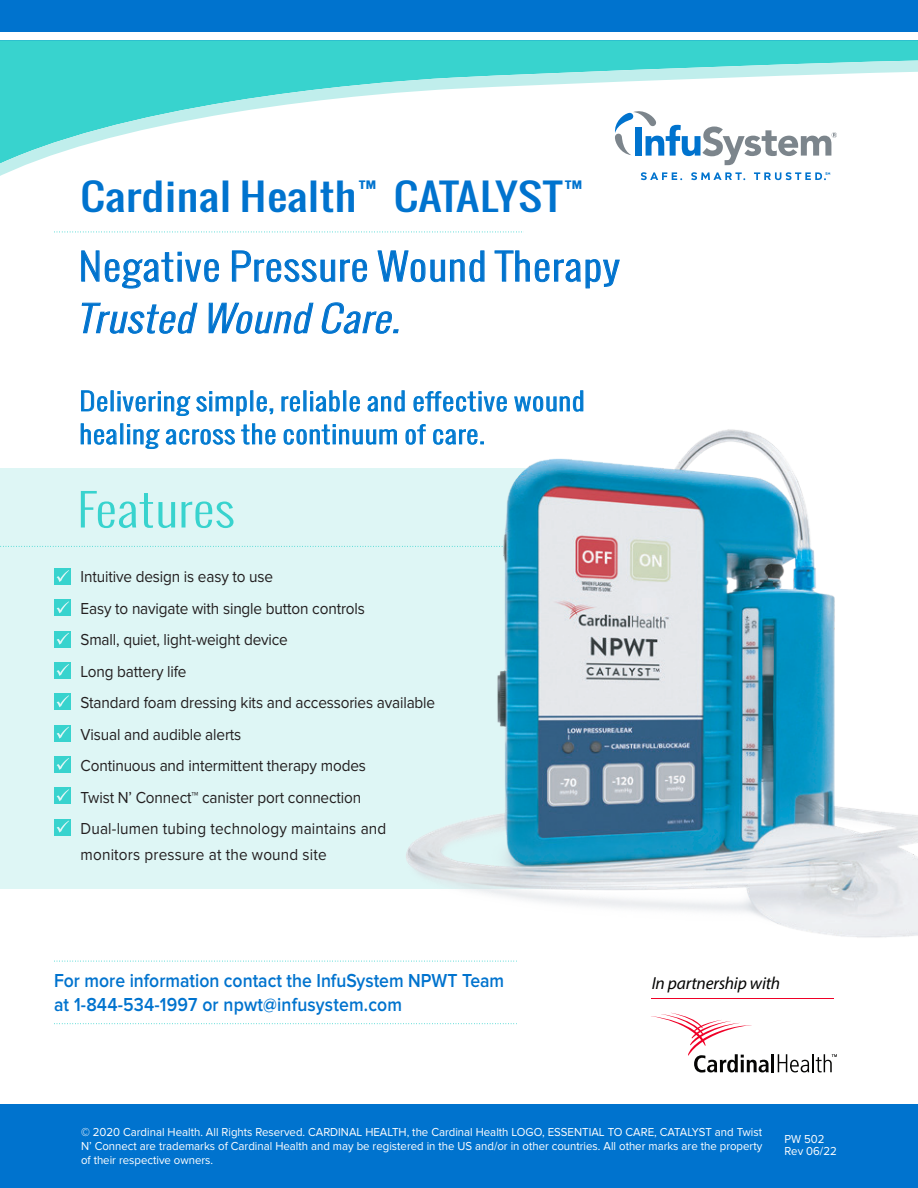
<style>
.page{position:relative;width:918px;height:1188px;background:#fff}
.page>*{position:absolute;margin:0;border:0;box-sizing:border-box;transform-origin:0 0}
.t1{font:300 43.5px "Oswald";color:#38d3ce;scale:1.25 1}
.t2{font:300 36px "Oswald";letter-spacing:.015em;color:#0073ce;scale:1.24 1}
.t3{font:36px "Oswald";letter-spacing:.015em;color:#0073ce;scale:1.24 1}
.t4{font:italic 300 35.25px "Oswald";color:#0073ce;scale:1.24 1}
.t5{font:300 24px/33px "Oswald";letter-spacing:.02em;color:#0073ce;scale:1.25 1}
.t6{font:600 19.5px/23.4px "Proxima Nova";color:#0073ce;scale:.9 1}
.t7{font:italic 17.4px "Myriad Pro";letter-spacing:-.015em;color:#050504}
.t8{font:16.5px/31.5px "Proxima Nova";letter-spacing:-.01em;color:#231f20;scale:.93 1}
.t9{font:16.5px "Proxima Nova";letter-spacing:.01em;color:#231f20;scale:.93 1}
.t10{font:12px/14.4px "Proxima Nova";color:#fff;scale:.95 1}
</style>
<div class="page">
<div style="left:0;top:468px;width:632px;height:421px;background:#def6f5"></div>
<div style="left:54px;top:568px;width:16px;height:17px;background:#38d3ce"></div>
<svg style="left:57px;top:570px;width:12px;height:12px"></svg>
<svg style="left:0;top:546px;width:380px;height:1px"></svg>
<div style="left:0;top:1104px;width:918px;height:84px;background:#0073ce"></div>
<div style="left:0;top:0;width:918px;height:49px;background:#0073ce"></div>
<div style="left:0;top:33px;width:918px;height:7px;background:#fff"></div>
<div style="left:0;top:40px;width:918px;height:20px;background:#38d3ce"></div>
<svg style="left:0;top:60px;width:918px;height:121px"></svg>
<svg style="left:81px;top:390px;width:26px;height:22px"></svg>
<svg style="left:118px;top:391px;width:72px;height:25px"></svg>
<svg style="left:196px;top:391px;width:51px;height:25px"></svg>
<svg style="left:257px;top:396px;width:16px;height:18px"></svg>
<svg style="left:282px;top:396px;width:18px;height:16px"></svg>
<svg style="left:310px;top:390px;width:30px;height:22px"></svg>
<div style="left:343px;top:391px;width:3px;height:20px;border:1px solid #007dd2"></div>
<svg style="left:350px;top:396px;width:10px;height:16px"></svg>
<svg style="left:368px;top:390px;width:37px;height:22px"></svg>
<svg style="left:414px;top:391px;width:93px;height:21px"></svg>
<svg style="left:514px;top:390px;width:69px;height:22px"></svg>
<svg style="left:81px;top:423px;width:36px;height:22px"></svg>
<svg style="left:127px;top:424px;width:33px;height:25px"></svg>
<svg style="left:166px;top:429px;width:69px;height:16px"></svg>
<svg style="left:241px;top:423px;width:34px;height:22px"></svg>
<svg style="left:284px;top:424px;width:96px;height:21px"></svg>
<div style="left:54px;top:600px;width:16px;height:16px;background:#38d3ce"></div>
<svg style="left:57px;top:601px;width:12px;height:12px"></svg>
<div style="left:54px;top:631px;width:16px;height:16px;background:#38d3ce"></div>
<svg style="left:57px;top:633px;width:12px;height:12px"></svg>
<div style="left:54px;top:662px;width:16px;height:17px;background:#38d3ce"></div>
<svg style="left:57px;top:664px;width:12px;height:12px"></svg>
<div style="left:54px;top:694px;width:16px;height:16px;background:#38d3ce"></div>
<svg style="left:57px;top:695px;width:12px;height:12px"></svg>
<div style="left:54px;top:725px;width:16px;height:16px;background:#38d3ce"></div>
<svg style="left:57px;top:727px;width:12px;height:12px"></svg>
<div style="left:54px;top:756px;width:16px;height:16px;background:#38d3ce"></div>
<svg style="left:57px;top:758px;width:12px;height:12px"></svg>
<div style="left:54px;top:788px;width:16px;height:16px;background:#38d3ce"></div>
<svg style="left:57px;top:789px;width:12px;height:12px"></svg>
<div style="left:54px;top:819px;width:16px;height:16px;background:#38d3ce"></div>
<svg style="left:57px;top:821px;width:12px;height:12px"></svg>
<svg style="left:54px;top:961px;width:326px;height:1px"></svg>
<svg style="left:54px;top:232px;width:468px;height:1px"></svg>
<svg style="left:54px;top:1023px;width:463px;height:1px"></svg>
<svg style="left:641px;top:172px;width:41px;height:8px"></svg>
<svg style="left:691px;top:172px;width:54px;height:8px"></svg>
<svg style="left:614px;top:109px;width:223px;height:56px"></svg>
<svg style="left:754px;top:172px;width:76px;height:8px"></svg>
<svg style="left:81px;top:250px;width:138px;height:39px"></svg>
<svg style="left:232px;top:250px;width:135px;height:32px"></svg>
<svg style="left:377px;top:250px;width:108px;height:32px"></svg>
<svg style="left:494px;top:250px;width:126px;height:39px"></svg>
<svg style="left:81px;top:302px;width:233px;height:32px"></svg>
<svg style="left:321px;top:302px;width:78px;height:32px"></svg>
<hr style="left:651px;top:999px;width:182px;height:1px;background:#ef0027">
<hr style="left:771px;top:1054px;width:3px;height:18px;background:#050504">
<svg style="left:651px;top:1013px;width:118px;height:60px"></svg>
<svg style="left:778px;top:1054px;width:59px;height:18px"></svg>
<img style="left:380px;top:424px;width:538px;height:538px">
<h2 class="t3" style="left:81px;top:170px;width:413px">Cardinal Health<sup>™</sup> CATALYST<sup>™</sup></h2>
<h2 class="t2" style="left:79px;top:242px;width:438px">Negative Pressure Wound Therapy</h2>
<h3 class="t4" style="left:77px;top:294px;width:270px">Trusted Wound Care.</h3>
<h3 class="t5" style="left:79px;top:384px;width:406px">Delivering simple, reliable and effective wound healing across the continuum of care.</h3>
<h1 class="t1" style="left:77px;top:480px;width:128px">Features</h1>
<p class="t8" style="left:81px;top:561px;width:383px">Intuitive design is easy to use<br>Easy to navigate with single button controls<br>Small, quiet, light-weight device<br>Long battery life<br>Standard foam dressing kits and accessories available Visual and audible alerts<br>Continuous and intermittent therapy modes<br>Twist N’ Connect™ canister port connection Dual-lumen tubing technology maintains and</p>
<p class="t9" style="left:81px;top:845px;width:266px">monitors pressure at the wound site</p>
<p class="t6" style="left:54px;top:970px;width:502px">For more information contact the InfuSystem NPWT Team at 1-844-534-1997 or npwt@infusystem.com</p>
<p class="t7" style="left:652px;top:972px;width:130px">In partnership with</p>
<p class="t10" style="left:81px;top:1125px;width:719px;text-align:justify">© 2020 Cardinal Health. All Rights Reserved. CARDINAL HEALTH, the Cardinal Health LOGO, ESSENTIAL TO CARE, CATALYST and Twist N’ Connect are trademarks of Cardinal Health and may be registered in the US and/or in other countries. All other marks are the property of their respective owners.</p>
<p class="t10" style="left:784px;top:1134px;width:57px;line-height:12px">PW 502<br>Rev 06/22</p>
</div>
